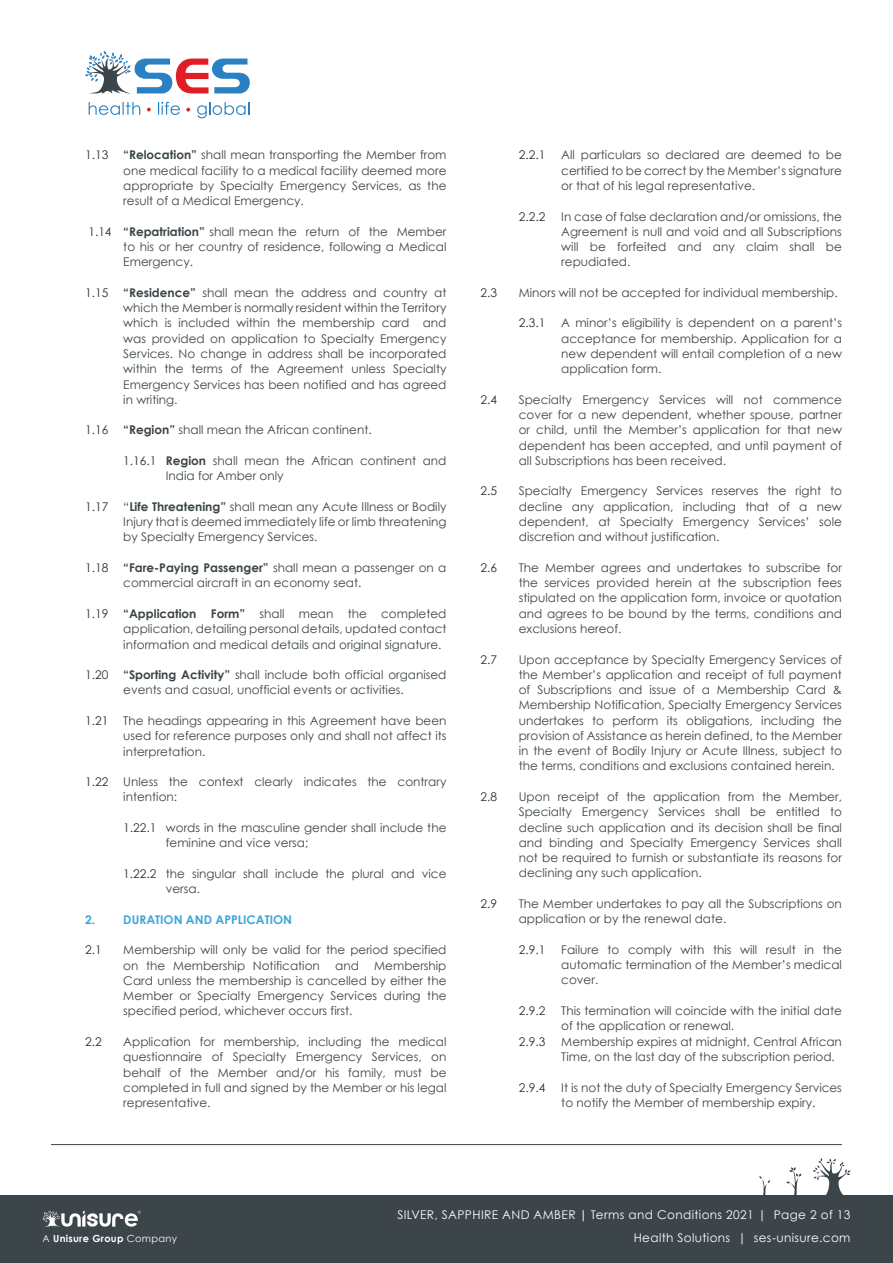
<style>
.page{position:relative;width:893px;height:1263px;background:#fff}
.page>*{position:absolute;margin:0;border:0;box-sizing:border-box;transform-origin:0 0}
.t1{font:12px/15.3px "Century Gothic";color:#3c4549;text-align:justify}
.t2{font:12px "Century Gothic";color:#293135}
.t3{font:12px "Century Gothic";letter-spacing:.03em;color:#fff}
.t4{font:700 12px "Century Gothic";color:#3fa6d7}
.t5{font:700 9.75px "Century Gothic";letter-spacing:.03em;color:#fff}
.s1{font-weight:700}
.s2{color:#293135}
.s3{font-weight:400}
</style>
<div class="page">
<div style="left:0;top:1195px;width:893px;height:68px;background:#3c4549"></div>
<svg style="left:759px;top:1176px;width:11px;height:19px"></svg>
<svg style="left:786px;top:1167px;width:16px;height:28px"></svg>
<svg style="left:813px;top:1158px;width:37px;height:37px"></svg>
<svg style="left:43px;top:1210px;width:98px;height:17px"></svg>
<svg style="left:89px;top:102px;width:51px;height:13px"></svg>
<svg style="left:147px;top:108px;width:4px;height:3px"></svg>
<svg style="left:158px;top:102px;width:22px;height:13px"></svg>
<svg style="left:186px;top:108px;width:4px;height:4px"></svg>
<svg style="left:197px;top:102px;width:52px;height:16px"></svg>
<svg style="left:85px;top:51px;width:165px;height:43px"></svg>
<hr style="left:51px;top:1144px;width:791px;height:1px;background:#3c4549">
<p class="t2" style="left:85px;top:148px;width:25px">1.13</p>
<p class="t1" style="left:123px;top:147px;width:325px"><span class="s1">“Relocation”</span> shall mean transporting the Member from one medical facility to a medical facility deemed more appropriate by Specialty Emergency Services, as the result of a Medical Emergency.</p>
<p class="t1" style="left:123px;top:224px;width:325px;text-indent:-35px"><span class="s2">1.14</span> <span class="s1">“Repatriation”</span> shall mean the return of the Member to his or her country of residence, following a Medical Emergency.</p>
<p class="t2" style="left:85px;top:285px;width:25px">1.15</p>
<p class="t1" style="left:123px;top:285px;width:325px"><span class="s1">“Residence”</span> shall mean the address and country at which the Member is normally resident within the Territory which is included within the membership card and was provided on application to Specialty Emergency Services. No change in address shall be incorporated within the terms of the Agreement unless Specialty Emergency Services has been notified and has agreed in writing.</p>
<p class="t1" style="left:85px;top:422px;width:288px"><span class="s2">1.16</span> <span class="s1">“Region”</span> shall mean the African continent.</p>
<p class="t1" style="left:166px;top:453px;width:282px;text-indent:-43px"><span class="s2">1.16.1</span> <span class="s1">Region</span> shall mean the African continent and<br>India for Amber only</p>
<p class="t2" style="left:85px;top:499px;width:25px">1.17</p>
<p class="t1" style="left:123px;top:499px;width:325px">“<span class="s1">Life Threatening”</span> shall mean any Acute Illness or Bodily Injury that is deemed immediately life or limb threatening by Specialty Emergency Services.</p>
<p class="t2" style="left:85px;top:560px;width:25px">1.18</p>
<p class="t1" style="left:123px;top:560px;width:325px"><span class="s1">“Fare-Paying Passenger”</span> shall mean a passenger on a commercial aircraft in an economy seat.</p>
<p class="t2" style="left:85px;top:606px;width:25px">1.19</p>
<p class="t1" style="left:123px;top:606px;width:325px"><span class="s1">“Application Form”</span> shall mean the completed application, detailing personal details, updated contact information and medical details and original signature.</p>
<p class="t2" style="left:85px;top:667px;width:25px">1.20</p>
<p class="t1" style="left:123px;top:667px;width:325px"><span class="s1">“Sporting Activity”</span> shall include both official organised events and casual, unofficial events or activities.</p>
<p class="t2" style="left:85px;top:713px;width:25px">1.21</p>
<p class="t1" style="left:123px;top:713px;width:325px">The headings appearing in this Agreement have been used for reference purposes only and shall not affect its interpretation.</p>
<p class="t2" style="left:85px;top:774px;width:25px">1.22</p>
<p class="t1" style="left:123px;top:774px;width:325px">Unless the context clearly indicates the contrary intention:</p>
<p class="t1" style="left:166px;top:820px;width:282px;text-indent:-43px"><span class="s2">1.22.1</span> words in the masculine gender shall include the feminine and vice versa;</p>
<p class="t1" style="left:166px;top:866px;width:282px;text-indent:-43px"><span class="s2">1.22.2</span> the singular shall include the plural and vice versa.</p>
<p class="t4" style="left:85px;top:910px;width:208px">2. DURATION AND APPLICATION</p>
<p class="t2" style="left:85px;top:943px;width:18px">2.1</p>
<p class="t1" style="left:123px;top:942px;width:325px">Membership will only be valid for the period specified on the Membership Notification</p>
<p class="t1" style="left:123px;top:957px;width:325px;text-indent:251px">Membership Card unless the membership is cancelled by either the Member or Specialty Emergency Services during the specified period, whichever occurs first.</p>
<p class="t1" style="left:335px;top:957px;width:25px">and</p>
<p class="t2" style="left:85px;top:1034px;width:18px">2.2</p>
<p class="t1" style="left:123px;top:1034px;width:325px">Application for membership, including the medical questionnaire of Specialty Emergency Services, on behalf of the Member and/or his family, must be completed in full and signed by the Member or his legal representative.</p>
<p class="t2" style="left:519px;top:148px;width:28px">2.2.1</p>
<p class="t1" style="left:561px;top:147px;width:282px">All particulars so declared are deemed to be certified to be correct by the Member’s signature or that of his legal representative.</p>
<p class="t2" style="left:519px;top:209px;width:28px">2.2.2</p>
<p class="t1" style="left:561px;top:208px;width:282px">In case of false declaration and/or omissions, the Agreement is null and void and all Subscriptions will be forfeited and any claim shall be repudiated.</p>
<p class="t2" style="left:480px;top:285px;width:18px">2.3</p>
<p class="t1" style="left:519px;top:285px;width:320px">Minors will not be accepted for individual membership.</p>
<p class="t2" style="left:519px;top:316px;width:28px">2.3.1</p>
<p class="t1" style="left:561px;top:315px;width:282px">A minor’s eligibility is dependent on a parent’s acceptance for membership. Application for a new dependent will entail completion of a new application form.</p>
<p class="t2" style="left:480px;top:392px;width:18px">2.4</p>
<p class="t1" style="left:519px;top:392px;width:325px">Specialty Emergency Services will not commence cover for a new dependent, whether spouse, partner or child, until the Member’s application for that new dependent has been accepted, and until payment of all Subscriptions has been received.</p>
<p class="t2" style="left:480px;top:484px;width:18px">2.5</p>
<p class="t1" style="left:519px;top:483px;width:325px">Specialty Emergency Services reserves the right to decline any application, including that of a new dependent, at Specialty Emergency Services’ sole discretion and without justification.</p>
<p class="t2" style="left:480px;top:560px;width:18px">2.6</p>
<p class="t1" style="left:519px;top:560px;width:325px">The Member agrees and undertakes to subscribe for the services provided herein at the subscription fees stipulated on the application form, invoice or quotation and agrees to be bound by the terms, conditions and exclusions hereof.</p>
<p class="t2" style="left:480px;top:652px;width:18px">2.7</p>
<p class="t1" style="left:519px;top:651px;width:325px">Upon acceptance by Specialty Emergency Services of the Member’s application and receipt of full payment of Subscriptions and issue of a Membership Card &amp; Membership Notification, Specialty Emergency Services undertakes to perform its obligations, including the provision of Assistance as herein defined, to the Member in the event of Bodily Injury or Acute Illness, subject to the terms, conditions and exclusions contained herein.</p>
<p class="t2" style="left:480px;top:789px;width:18px">2.8</p>
<p class="t1" style="left:519px;top:789px;width:325px">Upon receipt of the application from the Member, Specialty Emergency Services shall be entitled to decline such application and its decision shall be final and binding and Specialty Emergency Services shall not be required to furnish or substantiate its reasons for declining any such application.</p>
<p class="t2" style="left:480px;top:896px;width:18px">2.9</p>
<p class="t1" style="left:519px;top:896px;width:325px">The Member undertakes to pay all the Subscriptions on application or by the renewal date.</p>
<p class="t2" style="left:519px;top:942px;width:28px">2.9.1</p>
<p class="t1" style="left:561px;top:941px;width:282px">Failure to comply with this will result in the automatic termination of the Member’s medical cover.</p>
<p class="t2" style="left:519px;top:1003px;width:28px">2.9.2</p>
<p class="t1" style="left:561px;top:1002px;width:282px">This termination will coincide with the initial date of the application or renewal.</p>
<p class="t2" style="left:519px;top:1034px;width:28px">2.9.3</p>
<p class="t1" style="left:561px;top:1033px;width:282px">Membership expires at midnight, Central African<br>Time, on the last day of the subscription period.</p>
<p class="t2" style="left:519px;top:1080px;width:28px">2.9.4</p>
<p class="t1" style="left:561px;top:1080px;width:282px">It is not the duty of Specialty Emergency Services to notify the Member of membership expiry.</p>
<p class="t3" style="left:397px;top:1208px;width:455px">SILVER, SAPPHIRE AND AMBER <span class="s1">|</span> Terms and Conditions 2021 | Page 2 of 13</p>
<p class="t5" style="left:43px;top:1230px;width:136px"><span class="s3">A</span> Unisure Group <span class="s3">Company</span></p>
<p class="t3" style="left:634px;top:1231px;width:218px">Health Solutions | ses-unisure.com</p>
</div>
